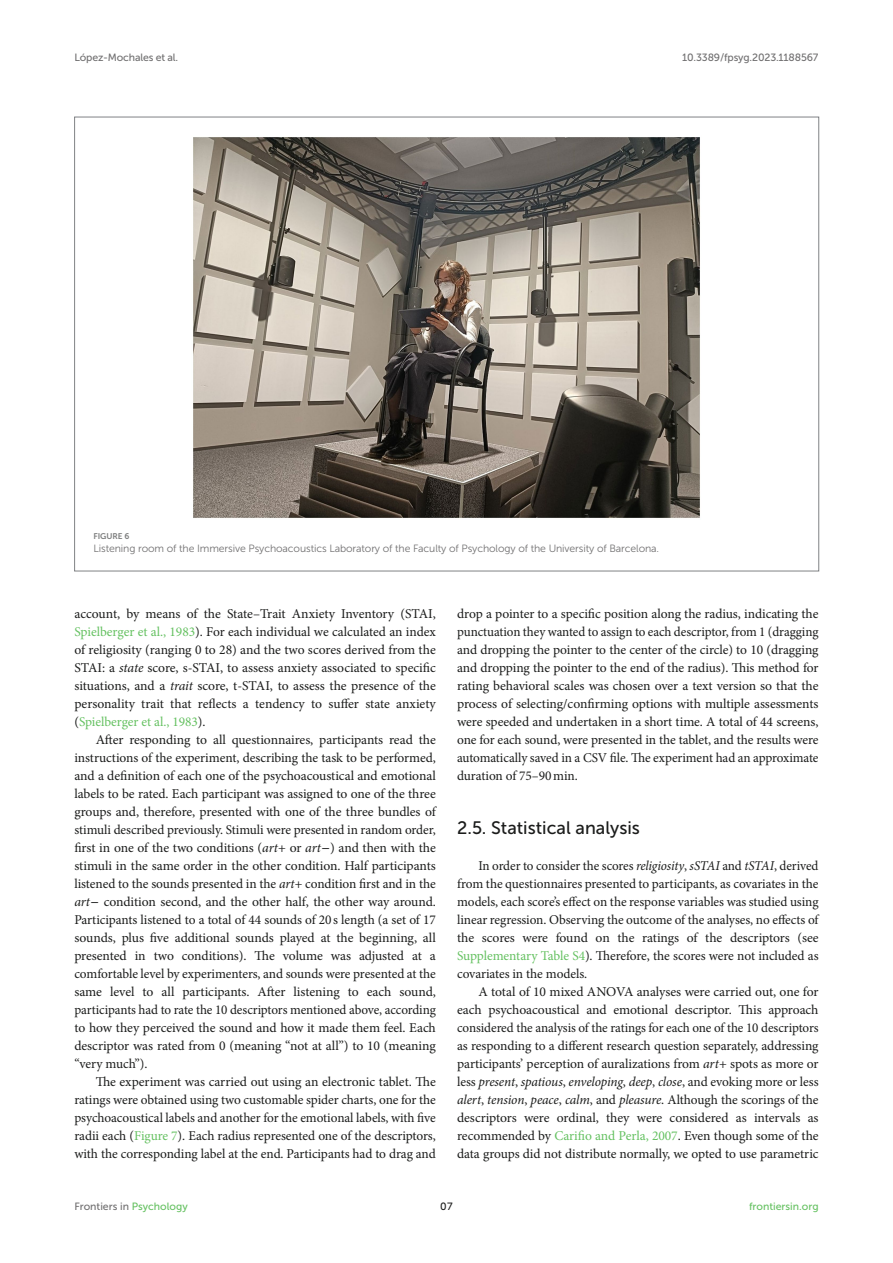
<style>
.page{position:relative;width:893px;height:1263px;background:#fff}
.page>*{position:absolute;margin:0;border:0;box-sizing:border-box;transform-origin:0 0}
.HEAD_2{font:18px "Museo Sans 500";color:#1b1c1b}
.TEXT{font:13.5px/18px "Minion Pro";letter-spacing:-.005em;color:#1b1c1b;text-align:justify}
.TEXT_FLUSH{font:13.5px/18px "Minion Pro";letter-spacing:-.01em;color:#1b1c1b;text-align:justify}
.FIG_LEG{font:10.5px "Museo Sans 300";letter-spacing:-.01em;color:#706f70}
.t1{font:10.5px "Museo Sans 500";letter-spacing:-.015em;color:#706f70}
.t2{font:10.5px "Museo Sans 500";color:#65c161}
.t3{font:10.5px "Museo Sans 500";color:#1b1c1b}
.FIG_HD{font:8.25px "Museo Sans 700";letter-spacing:-.01em;color:#7e7f7f}
.s1{color:#65c161}
.s2{font-style:italic}
.s3{font-family:"STIX General";font-style:italic}
</style>
<div class="page">
<img style="left:193px;top:137px;width:507px;height:381px">
<p class="t1" style="left:74px;top:51px;width:105px">López-Mochales et al.</p>
<p class="t1" style="left:682px;top:51px;width:138px">10.3389/fpsyg.2023.1188567</p>
<p class="FIG_HD" style="left:94px;top:531px;width:37px">FIGURE 6</p>
<p class="FIG_LEG" style="left:94px;top:543px;width:567px">Listening room of the Immersive Psychoacoustics Laboratory of the Faculty of Psychology of the University of Barcelona.</p>
<p class="TEXT" style="left:74px;top:605px;width:363px">account, by means of the State–Trait Anxiety Inventory (STAI, <span class="s1">Spielberger et al., 1983</span>). For each individual we calculated an index of religiosity (ranging 0 to 28) and the two scores derived from the STAI: a <span class="s2">state</span> score, s-STAI, to assess anxiety associated to specific situations, and a <span class="s2">trait</span> score, t-STAI, to assess the presence of the personality trait that reflects a tendency to suffer state anxiety (<span class="s1">Spielberger et al., 1983</span>).</p>
<p class="TEXT" style="left:74px;top:731px;width:363px;text-indent:21px">After responding to all questionnaires, participants read the instructions of the experiment, describing the task to be performed, and a definition of each one of the psychoacoustical and emotional labels to be rated. Each participant was assigned to one of the three groups and, therefore, presented with one of the three bundles of stimuli described previously. Stimuli were presented in random order, first in one of the two conditions (<span class="s2">art+</span> or <span class="s2">art</span><span class="s3">−</span>) and then with the stimuli in the same order in the other condition. Half participants listened to the sounds presented in the <span class="s2">art+</span> condition first and in the <span class="s2">art</span><span class="s3">−</span> condition second, and the other half, the other way around.<br>Participants listened to a total of 44 sounds of 20s length (a set of 17 sounds, plus five additional sounds played at the beginning, all presented in two conditions). The volume was adjusted at a comfortable level by experimenters, and sounds were presented at the same level to all participants. After listening to each sound, participants had to rate the 10 descriptors mentioned above, according to how they perceived the sound and how it made them feel. Each descriptor was rated from 0 (meaning “not at all”) to 10 (meaning “very much”).</p>
<p class="TEXT" style="left:74px;top:1073px;width:363px;text-indent:21px">The experiment was carried out using an electronic tablet. The ratings were obtained using two customable spider charts, one for the psychoacoustical labels and another for the emotional labels, with five radii each (<span class="s1">Figure 7</span>). Each radius represented one of the descriptors, with the corresponding label at the end. Participants had to drag and</p>
<p class="TEXT" style="left:457px;top:605px;width:363px">drop a pointer to a specific position along the radius, indicating the punctuation they wanted to assign to each descriptor, from 1 (dragging and dropping the pointer to the center of the circle) to 10 (dragging and dropping the pointer to the end of the radius). This method for rating behavioral scales was chosen over a text version so that the process of selecting/confirming options with multiple assessments were speeded and undertaken in a short time. A total of 44 screens, one for each sound, were presented in the tablet, and the results were automatically saved in a CSV file. The experiment had an approximate duration of 75–90min.</p>
<p class="HEAD_2" style="left:457px;top:818px;width:184px">2.5. Statistical analysis</p>
<p class="TEXT_FLUSH" style="left:457px;top:857px;width:363px;text-indent:21px">In order to consider the scores <span class="s2">religiosity</span>, <span class="s2">sSTAI</span> and <span class="s2">tSTAI</span>, derived from the questionnaires presented to participants, as covariates in the models, each score’s effect on the response variables was studied using linear regression. Observing the outcome of the analyses, no effects of the scores were found on the ratings of the descriptors (see <span class="s1">Supplementary Table S4</span>). Therefore, the scores were not included as covariates in the models.</p>
<p class="TEXT" style="left:457px;top:983px;width:363px;text-indent:21px">A total of 10 mixed ANOVA analyses were carried out, one for each psychoacoustical and emotional descriptor. This approach considered the analysis of the ratings for each one of the 10 descriptors as responding to a different research question separately, addressing participants’ perception of auralizations from <span class="s2">art+</span> spots as more or less <span class="s2">present</span>, <span class="s2">spatious</span>, <span class="s2">enveloping</span>, <span class="s2">deep</span>, <span class="s2">close</span>, and evoking more or less <span class="s2">alert</span>, <span class="s2">tension</span>, <span class="s2">peace</span>, <span class="s2">calm</span>, and <span class="s2">pleasure</span>. Although the scorings of the descriptors were ordinal, they were considered as intervals as recommended by <span class="s1">Carifio and Perla, 2007</span>. Even though some of the data groups did not distribute normally, we opted to use parametric</p>
<p class="t1" style="left:74px;top:1200px;width:115px">Frontiers in <span class="s1">Psychology</span></p>
<p class="t3" style="left:440px;top:1200px;width:14px">07</p>
<p class="t2" style="left:749px;top:1200px;width:71px">frontiersin.org</p>
</div>
